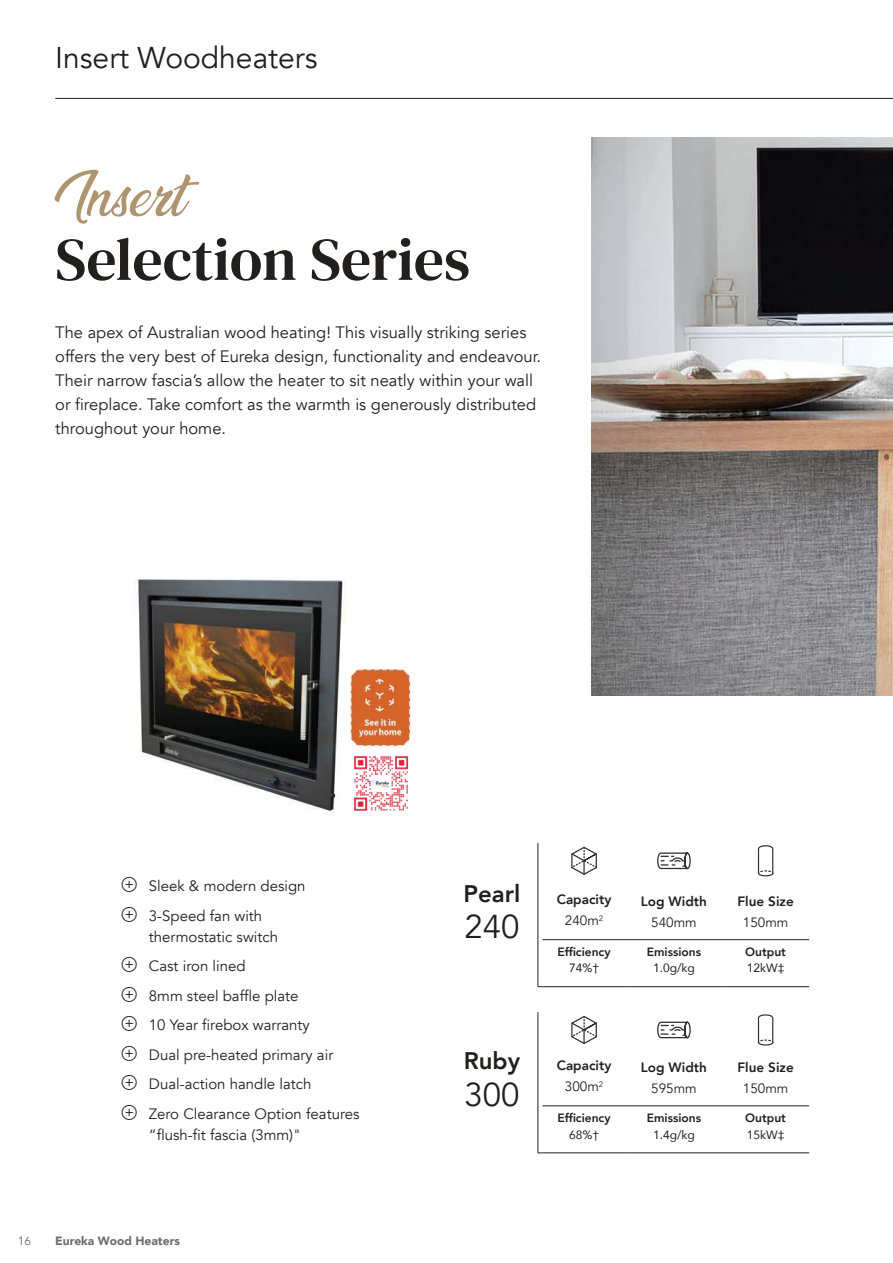
<style>
.page{position:relative;width:893px;height:1263px;background:#fff}
.page>*{position:absolute;margin:0;border:0;box-sizing:border-box;transform-origin:0 0}
.t1{font:60px "DM Serif Text";color:#221f1f}
.t2{font:51.9px "Ananda";color:#af9470}
.t3{font:33px "Avenir";color:#221f1f}
.t4{font:30px "Avenir";color:#221f1f}
.t5{font:800 24px "Avenir";color:#221f1f}
.t6{font:16.5px/24px "Avenir";color:#221f1f}
.t7{font:15px/29.5px "Avenir";color:#221f1f}
.t8{font:800 13.5px/21px "Avenir";color:#221f1f;text-align:center}
.t9{font:13.5px "Avenir";color:#221f1f}
.t10{font:800 12px "Avenir";color:#221f1f}
.t11{font:12px "Avenir";color:#221f1f}
.t12{font:900 12px "Avenir";color:#6c6e70}
.t13{font:12px "Avenir";color:#6c6e70}
.s1{font-weight:400}
</style>
<div class="page">
<img style="left:591px;top:137px;width:302px;height:558px">
<img style="left:134px;top:579px;width:212px;height:233px">
<hr style="left:542px;top:939px;width:84px;height:1px;background:#221f1f">
<hr style="left:626px;top:939px;width:96px;height:1px;background:#221f1f">
<hr style="left:722px;top:939px;width:87px;height:1px;background:#221f1f">
<hr style="left:542px;top:1105px;width:84px;height:1px;background:#221f1f">
<hr style="left:626px;top:1105px;width:96px;height:1px;background:#221f1f">
<hr style="left:722px;top:1105px;width:87px;height:1px;background:#221f1f">
<hr style="left:538px;top:843px;width:1px;height:97px;background:#221f1f">
<hr style="left:538px;top:940px;width:1px;height:37px;background:#221f1f">
<hr style="left:538px;top:1012px;width:1px;height:94px;background:#221f1f">
<hr style="left:538px;top:1106px;width:1px;height:37px;background:#221f1f">
<svg style="left:538px;top:977px;width:4px;height:10px"></svg>
<hr style="left:542px;top:986px;width:84px;height:1px;background:#221f1f">
<hr style="left:626px;top:986px;width:96px;height:1px;background:#221f1f">
<hr style="left:722px;top:986px;width:87px;height:1px;background:#221f1f">
<svg style="left:538px;top:1143px;width:4px;height:10px"></svg>
<hr style="left:542px;top:1152px;width:84px;height:1px;background:#221f1f">
<hr style="left:626px;top:1152px;width:96px;height:1px;background:#221f1f">
<hr style="left:722px;top:1152px;width:87px;height:1px;background:#221f1f">
<svg style="left:571px;top:847px;width:26px;height:28px"></svg>
<svg style="left:657px;top:852px;width:34px;height:17px"></svg>
<svg style="left:758px;top:845px;width:15px;height:31px"></svg>
<svg style="left:571px;top:1016px;width:26px;height:28px"></svg>
<svg style="left:657px;top:1022px;width:34px;height:16px"></svg>
<svg style="left:758px;top:1014px;width:15px;height:31px"></svg>
<hr style="left:55px;top:98px;width:838px;height:1px;background:#221f1f">
<img style="left:354px;top:755px;width:55px;height:56px">
<img style="left:341px;top:663px;width:70px;height:90px">
<h3 class="t4" style="left:55px;top:44px;width:264px">Insert Woodheaters</h3>
<h2 class="t2" style="left:55px;top:167px;width:132px">Insert</h2>
<h1 class="t1" style="left:55px;top:237px;width:416px">Selection Series</h1>
<p class="t6" style="left:55px;top:320px;width:487px">The apex of Australian wood heating! This visually striking series offers the very best of Eureka design, functionality and endeavour.<br>Their narrow fascia’s allow the heater to sit neatly within your wall or 昀椀replace. Take comfort as the warmth is generously distributed throughout your home.</p>
<p class="t7" style="left:149px;top:873px;width:158px">Sleek &amp; modern design<br>3-Speed fan with</p>
<p class="t7" style="left:149px;top:923px;width:212px">thermostatic switch<br>Cast iron lined<br>8mm steel baf昀氀e plate<br>10 Year 昀椀rebox warranty<br>Dual pre-heated primary air<br>Dual-action handle latch<br>Zero Clearance Option features</p>
<p class="t7" style="left:149px;top:1120px;width:153px">“昀氀ush-昀椀t fascia (3mm)"</p>
<p class="t13" style="left:18px;top:1234px;width:15px">16</p>
<p class="t12" style="left:55px;top:1234px;width:126px">Eureka Wood Heaters</p>
<h3 class="t5" style="left:463px;top:875px;width:58px">Pearl</h3>
<h3 class="t3" style="left:464px;top:907px;width:57px">240</h3>
<h3 class="t5" style="left:464px;top:1051px;width:58px">Ruby</h3>
<h3 class="t3" style="left:464px;top:1075px;width:57px">300</h3>
<p class="t8" style="left:557px;top:890px;width:56px">Capacity<br><span class="s1">240m</span><sup>2</sup></p>
<p class="t8" style="left:641px;top:891px;width:68px">Log Width</p>
<p class="t9" style="left:651px;top:914px;width:47px">540mm</p>
<p class="t8" style="left:737px;top:892px;width:58px">Flue Size</p>
<p class="t9" style="left:743px;top:914px;width:47px">150mm</p>
<p class="t10" style="left:557px;top:942px;width:55px">Ef昀椀ciency</p>
<p class="t11" style="left:569px;top:963px;width:32px">74%†</p>
<p class="t10" style="left:647px;top:942px;width:56px">Emissions</p>
<p class="t11" style="left:653px;top:963px;width:43px">1.0g/kg</p>
<p class="t10" style="left:745px;top:947px;width:42px">Output</p>
<p class="t11" style="left:747px;top:963px;width:39px">12kW‡</p>
<p class="t8" style="left:557px;top:1056px;width:56px">Capacity<br><span class="s1">300m</span><sup>2</sup></p>
<p class="t8" style="left:641px;top:1058px;width:68px">Log Width</p>
<p class="t9" style="left:651px;top:1080px;width:47px">595mm</p>
<p class="t8" style="left:737px;top:1058px;width:58px">Flue Size</p>
<p class="t9" style="left:743px;top:1080px;width:47px">150mm</p>
<p class="t10" style="left:557px;top:1108px;width:55px">Ef昀椀ciency</p>
<p class="t11" style="left:569px;top:1129px;width:32px">68%†</p>
<p class="t10" style="left:647px;top:1108px;width:56px">Emissions</p>
<p class="t11" style="left:653px;top:1129px;width:43px">1.4g/kg</p>
<p class="t10" style="left:745px;top:1113px;width:42px">Output</p>
<p class="t11" style="left:747px;top:1129px;width:39px">15kW‡</p>
</div>
